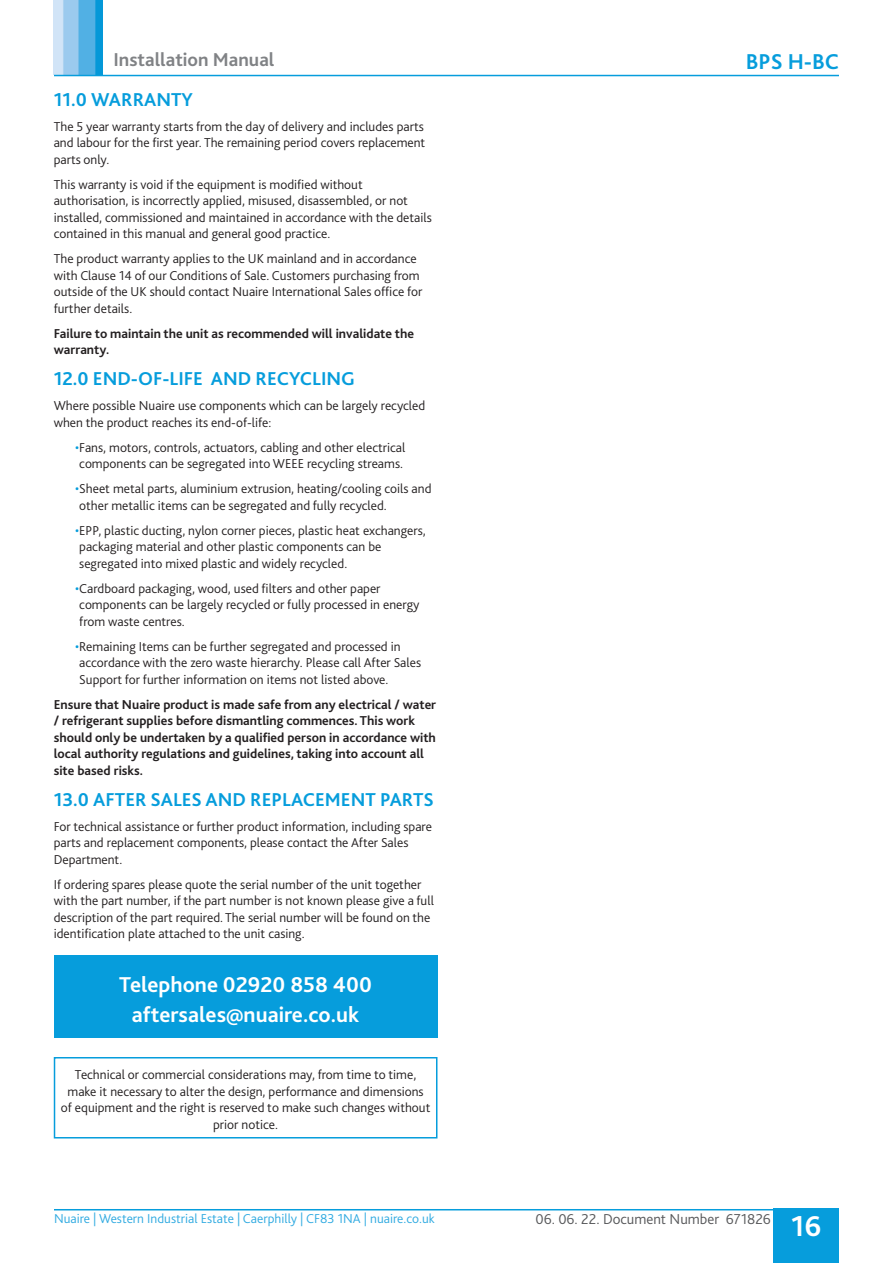
<style>
.page{position:relative;width:893px;height:1263px;background:#fff}
.page>*{position:absolute;margin:0;border:0;box-sizing:border-box;transform-origin:0 0}
.t1{font:700 30px "Bliss 2";color:#fff}
.t2{font:700 22.5px/30px "Bliss 2";color:#fff;text-align:center}
.t3{font:700 22.5px "Bliss 2";color:#069ddc}
.t4{font:700 19.5px "Bliss 2";color:#069ddc}
.t5{font:700 19.5px "Bliss 2";color:#808285}
.t6{font:300 15px "Bliss 2";color:#57585a}
.Text{font:300 13.5px/16.5px "Bliss 2";color:#231f20}
.Text__BOLD{font:700 13.5px/16.5px "Bliss 2";color:#231f20}
.Text-2{font:700 13.5px/16.5px "Bliss 2";color:#231f20}
.t7{font:300 13.5px "Bliss 2";color:#30aae1}
.s1{color:#069ddc}
</style>
<div class="page">
<div style="left:773px;top:1209px;width:66px;height:54px;background:#069ddc"></div>
<img style="left:54px;top:0;width:49px;height:75px">
<hr style="left:54px;top:1209px;width:785px;height:1px;background:#069ddc">
<hr style="left:54px;top:75px;width:785px;height:1px;background:#069ddc">
<div style="left:54px;top:955px;width:383px;height:83px;background:#069ddc"></div>
<div style="left:54px;top:1057px;width:383px;height:81px;border:2px solid #069ddc"></div>
<h3 class="t5" style="left:113px;top:48px;width:163px">Installation Manual</h3>
<h2 class="t3" style="left:746px;top:47px;width:95px">BPS H-BC</h2>
<p class="t4" style="left:54px;top:87px;width:141px">11.0 WARRANTY</p>
<p class="Text" style="left:54px;top:118px;width:373px;text-align:justify">The 5 year warranty starts from the day of delivery and includes parts and labour for the first year. The remaining period covers replacement parts only.</p>
<p class="Text" style="left:54px;top:176px;width:380px">This warranty is void if the equipment is modified without authorisation, is incorrectly applied, misused, disassembled, or not installed, commissioned and maintained in accordance with the details contained in this manual and general good practice.</p>
<p class="Text" style="left:54px;top:250px;width:370px">The product warranty applies to the UK mainland and in accordance with Clause 14 of our Conditions of Sale. Customers purchasing from outside of the UK should contact Nuaire International Sales office for further details.</p>
<p class="Text-2" style="left:54px;top:325px;width:362px">Failure to maintain the unit as recommended will invalidate the warranty.</p>
<p class="t4" style="left:54px;top:367px;width:303px">12.0 END-OF-LIFE AND RECYCLING</p>
<p class="Text" style="left:54px;top:397px;width:373px">Where possible Nuaire use components which can be largely recycled when the product reaches its end-of-life:</p>
<p class="Text" style="left:75px;top:439px;width:332px"><span class="s1">•</span>Fans, motors, controls, actuators, cabling and other electrical components can be segregated into WEEE recycling streams.</p>
<p class="Text" style="left:75px;top:480px;width:358px"><span class="s1">•</span>Sheet metal parts, aluminium extrusion, heating/cooling coils and other metallic items can be segregated and fully recycled.</p>
<p class="Text" style="left:75px;top:522px;width:352px"><span class="s1">•</span>EPP, plastic ducting, nylon corner pieces, plastic heat exchangers, packaging material and other plastic components can be segregated into mixed plastic and widely recycled.</p>
<p class="Text" style="left:75px;top:580px;width:346px"><span class="s1">•</span>Cardboard packaging, wood, used filters and other paper components can be largely recycled or fully processed in energy from waste centres.</p>
<p class="Text" style="left:75px;top:638px;width:347px"><span class="s1">•</span>Remaining Items can be further segregated and processed in accordance with the zero waste hierarchy. Please call After Sales<br>Support for further information on items not listed above.</p>
<p class="Text__BOLD" style="left:54px;top:696px;width:384px">Ensure that Nuaire product is made safe from any electrical / water / refrigerant supplies before dismantling commences. This work should only be undertaken by a qualified person in accordance with local authority regulations and guidelines, taking into account all site based risks.</p>
<p class="t4" style="left:54px;top:787px;width:382px">13.0 AFTER SALES AND REPLACEMENT PARTS</p>
<p class="Text" style="left:54px;top:818px;width:380px">For technical assistance or further product information, including spare parts and replacement components, please contact the After Sales<br>Department.</p>
<p class="Text" style="left:54px;top:876px;width:382px">If ordering spares please quote the serial number of the unit together with the part number, if the part number is not known please give a full description of the part required. The serial number will be found on the identification plate attached to the unit casing.</p>
<p class="t2" style="left:119px;top:969px;width:254px">Telephone 02920 858 400 aftersales@nuaire.co.uk</p>
<p class="Text" style="left:61px;top:1066px;width:371px;text-align:center">Technical or commercial considerations may, from time to time, make it necessary to alter the design, performance and dimensions of equipment and the right is reserved to make such changes without prior notice.</p>
<p class="t7" style="left:54px;top:1210px;width:382px">Nuaire | Western Industrial Estate | Caerphilly | CF83 1NA | nuaire.co.uk</p>
<p class="t6" style="left:535px;top:1210px;width:237px">06. 06. 22. Document Number 671826</p>
<h1 class="t1" style="left:791px;top:1207px;width:32px">16</h1>
</div>
